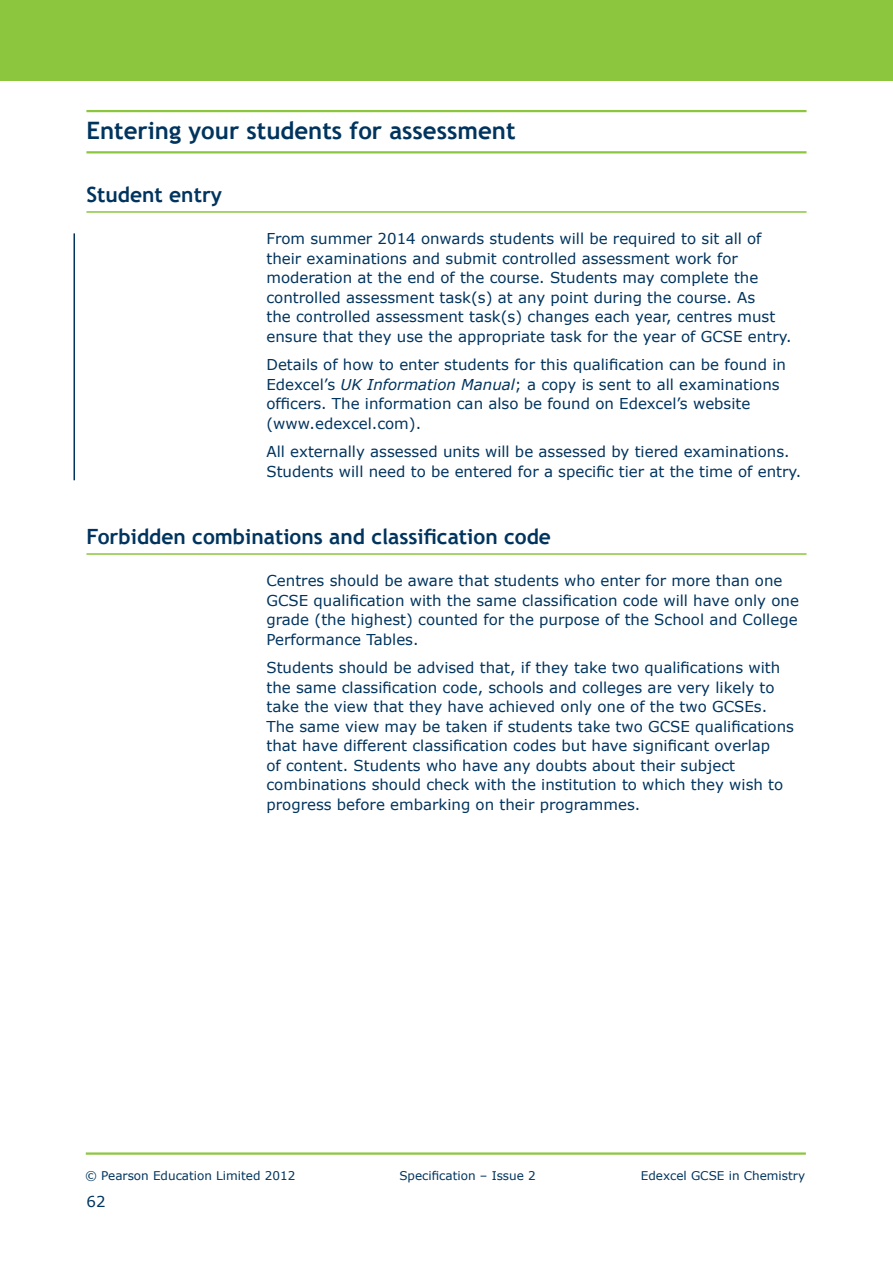
<style>
.page{position:relative;width:893px;height:1263px;background:#fff}
.page>*{position:absolute;margin:0;border:0;box-sizing:border-box;transform-origin:0 0}
.t1{font:700 24px "Trebuchet MS";color:#00345e}
.t2{font:700 21px "Trebuchet MS";color:#00345e}
.t3{font:15px/19.5px "Verdana";color:#00345e}
.t4{font:12px "Verdana";color:#00345e}
.s1{font-style:italic}
</style>
<div class="page">
<div style="left:0;top:0;width:892px;height:81px;background:#8bc63e"></div>
<hr style="left:86px;top:1152px;width:720px;height:3px;background:#8bc63e">
<hr style="left:86px;top:110px;width:720px;height:2px;background:#8bc63e">
<hr style="left:86px;top:151px;width:720px;height:2px;background:#8bc63e">
<hr style="left:86px;top:211px;width:720px;height:2px;background:#8bc63e">
<hr style="left:86px;top:553px;width:720px;height:2px;background:#8bc63e">
<hr style="left:74px;top:233px;width:1px;height:247px;background:#00345e">
<h1 class="t1" style="left:86px;top:116px;width:430px">Entering your students for assessment</h1>
<h2 class="t2" style="left:86px;top:182px;width:137px">Student entry</h2>
<p class="t3" style="left:266px;top:228px;width:527px">From summer 2014 onwards students will be required to sit all of their examinations and submit controlled assessment work for moderation at the end of the course. Students may complete the controlled assessment task(s) at any point during the course. As<br>the controlled assessment task(s) changes each year, centres must ensure that they use the appropriate task for the year of GCSE entry.</p>
<p class="t3" style="left:266px;top:354px;width:521px">Details of how to enter students for this qualification can be found in Edexcel’s <span class="s1">UK Information Manual</span>; a copy is sent to all examinations officers. The information can also be found on Edexcel’s website (www.edexcel.com).</p>
<p class="t3" style="left:266px;top:441px;width:536px">All externally assessed units will be assessed by tiered examinations.<br>Students will need to be entered for a specific tier at the time of entry.</p>
<h2 class="t2" style="left:86px;top:524px;width:466px">Forbidden combinations and classification code</h2>
<p class="t3" style="left:266px;top:570px;width:534px">Centres should be aware that students who enter for more than one GCSE qualification with the same classification code will have only one grade (the highest) counted for the purpose of the School and College Performance Tables.</p>
<p class="t3" style="left:266px;top:657px;width:529px">Students should be advised that, if they take two qualifications with the same classification code, schools and colleges are very likely to take the view that they have achieved only one of the two GCSEs.<br>The same view may be taken if students take two GCSE qualifications that have different classification codes but have significant overlap<br>of content. Students who have any doubts about their subject combinations should check with the institution to which they wish to progress before embarking on their programmes.</p>
<p class="t4" style="left:85px;top:1167px;width:212px">© Pearson Education Limited 2012</p>
<p class="t4" style="left:399px;top:1167px;width:138px">Specification – Issue 2</p>
<p class="t4" style="left:641px;top:1167px;width:166px">Edexcel GCSE in Chemistry</p>
<p class="t3" style="left:86px;top:1191px;width:21px">62</p>
</div>
